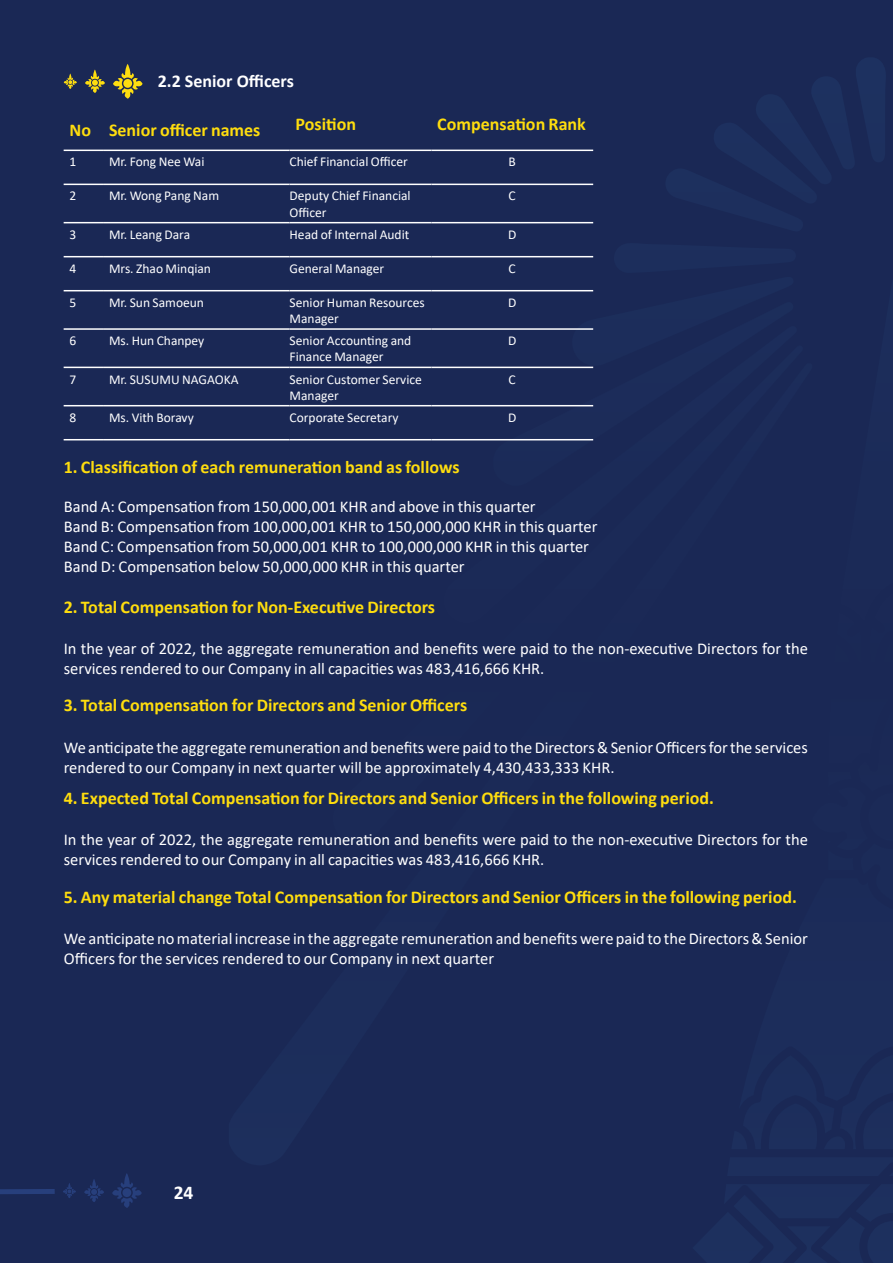
<style>
.page{position:relative;width:893px;height:1263px;background:#1a2855}
.page>*{position:absolute;margin:0;border:0;box-sizing:border-box;transform-origin:0 0}
.t1{font:700 19.5px "Calibri";color:#fff}
.t2{font:700 18px "Calibri";color:#fedd0e}
.t3{font:700 18px "Calibri";color:#fff}
.t4{font:16.5px/19.8px "Calibri";color:#fff}
.t5{font:13.5px/16.2px "Calibri";color:#fff}
</style>
<div class="page">
<svg style="left:112px;top:1173px;width:30px;height:35px"></svg>
<svg style="left:84px;top:1179px;width:20px;height:23px"></svg>
<svg style="left:0;top:1183px;width:76px;height:15px"></svg>
<svg style="left:493px;top:366px;width:101px;height:75px"></svg>
<svg style="left:572px;top:255px;width:22px;height:115px"></svg>
<svg style="left:812px;top:58px;width:73px;height:36px"></svg>
<svg style="left:113px;top:64px;width:30px;height:35px"></svg>
<svg style="left:85px;top:69px;width:20px;height:24px"></svg>
<svg style="left:64px;top:73px;width:13px;height:16px"></svg>
<hr style="left:64px;top:150px;width:39px;height:1px;background:#fff">
<hr style="left:103px;top:150px;width:187px;height:1px;background:#fff">
<hr style="left:290px;top:150px;width:141px;height:1px;background:#fff">
<hr style="left:431px;top:150px;width:162px;height:1px;background:#fff">
<hr style="left:64px;top:184px;width:39px;height:1px;background:#fff">
<hr style="left:103px;top:184px;width:187px;height:1px;background:#fff">
<hr style="left:290px;top:184px;width:141px;height:1px;background:#fff">
<hr style="left:431px;top:184px;width:162px;height:1px;background:#fff">
<hr style="left:64px;top:222px;width:39px;height:1px;background:#fff">
<hr style="left:103px;top:222px;width:187px;height:1px;background:#fff">
<hr style="left:290px;top:222px;width:141px;height:1px;background:#fff">
<hr style="left:431px;top:222px;width:162px;height:1px;background:#fff">
<hr style="left:64px;top:256px;width:39px;height:1px;background:#fff">
<hr style="left:103px;top:256px;width:187px;height:1px;background:#fff">
<hr style="left:290px;top:256px;width:141px;height:1px;background:#fff">
<hr style="left:431px;top:256px;width:162px;height:1px;background:#fff">
<hr style="left:64px;top:290px;width:39px;height:1px;background:#fff">
<hr style="left:103px;top:290px;width:187px;height:1px;background:#fff">
<hr style="left:290px;top:290px;width:141px;height:1px;background:#fff">
<hr style="left:431px;top:290px;width:162px;height:1px;background:#fff">
<hr style="left:64px;top:328px;width:39px;height:2px;background:#fff">
<hr style="left:103px;top:328px;width:187px;height:2px;background:#fff">
<hr style="left:290px;top:328px;width:141px;height:2px;background:#fff">
<hr style="left:431px;top:328px;width:162px;height:2px;background:#fff">
<hr style="left:64px;top:367px;width:39px;height:1px;background:#fff">
<hr style="left:103px;top:367px;width:187px;height:1px;background:#fff">
<hr style="left:290px;top:367px;width:141px;height:1px;background:#fff">
<hr style="left:431px;top:367px;width:162px;height:1px;background:#fff">
<hr style="left:64px;top:405px;width:39px;height:1px;background:#fff">
<hr style="left:103px;top:405px;width:187px;height:1px;background:#fff">
<hr style="left:290px;top:405px;width:141px;height:1px;background:#fff">
<hr style="left:431px;top:405px;width:162px;height:1px;background:#fff">
<hr style="left:64px;top:439px;width:39px;height:1px;background:#fff">
<hr style="left:103px;top:439px;width:187px;height:1px;background:#fff">
<hr style="left:290px;top:439px;width:141px;height:1px;background:#fff">
<hr style="left:431px;top:439px;width:162px;height:1px;background:#fff">
<p class="t3" style="left:158px;top:69px;width:138px">2.2 Senior Officers</p>
<p class="t2" style="left:70px;top:117px;width:192px">No Senior officer names</p>
<p class="t2" style="left:296px;top:111px;width:62px">Position</p>
<p class="t2" style="left:437px;top:111px;width:150px">Compensation Rank</p>
<p class="t5" style="left:70px;top:154px;width:8px">1</p>
<p class="t5" style="left:109px;top:154px;width:97px">Mr. Fong Nee Wai</p>
<p class="t5" style="left:290px;top:154px;width:120px">Chief Financial Officer</p>
<p class="t5" style="left:509px;top:154px;width:9px">B</p>
<p class="t5" style="left:70px;top:188px;width:8px">2</p>
<p class="t5" style="left:109px;top:188px;width:112px">Mr. Wong Pang Nam</p>
<p class="t5" style="left:290px;top:188px;width:123px">Deputy Chief Financial<br>Officer</p>
<p class="t5" style="left:509px;top:188px;width:9px">C</p>
<p class="t5" style="left:70px;top:226px;width:8px">3</p>
<p class="t5" style="left:109px;top:226px;width:83px">Mr. Leang Dara</p>
<p class="t5" style="left:290px;top:226px;width:121px">Head of Internal Audit</p>
<p class="t5" style="left:508px;top:226px;width:10px">D</p>
<p class="t5" style="left:70px;top:260px;width:8px">4</p>
<p class="t5" style="left:109px;top:260px;width:104px">Mrs. Zhao Minqian</p>
<p class="t5" style="left:290px;top:260px;width:96px">General Manager</p>
<p class="t5" style="left:509px;top:260px;width:9px">C</p>
<p class="t5" style="left:70px;top:294px;width:8px">5</p>
<p class="t5" style="left:109px;top:294px;width:97px">Mr. Sun Samoeun</p>
<p class="t5" style="left:290px;top:294px;width:137px">Senior Human Resources<br>Manager</p>
<p class="t5" style="left:508px;top:294px;width:10px">D</p>
<p class="t5" style="left:70px;top:332px;width:8px">6</p>
<p class="t5" style="left:109px;top:332px;width:97px">Ms. Hun Chanpey</p>
<p class="t5" style="left:290px;top:332px;width:123px">Senior Accounting and<br>Finance Manager</p>
<p class="t5" style="left:508px;top:332px;width:10px">D</p>
<p class="t5" style="left:70px;top:371px;width:8px">7</p>
<p class="t5" style="left:109px;top:371px;width:131px">Mr. SUSUMU NAGAOKA</p>
<p class="t5" style="left:290px;top:371px;width:134px">Senior Customer Service<br>Manager</p>
<p class="t5" style="left:509px;top:371px;width:9px">C</p>
<p class="t5" style="left:70px;top:409px;width:8px">8</p>
<p class="t5" style="left:109px;top:409px;width:86px">Ms. Vith Boravy</p>
<p class="t5" style="left:290px;top:409px;width:111px">Corporate Secretary</p>
<p class="t5" style="left:508px;top:409px;width:10px">D</p>
<p class="t2" style="left:64px;top:454px;width:397px">1. Classification of each remuneration band as follows</p>
<p class="t4" style="left:64px;top:497px;width:535px">Band A: Compensation from 150,000,001 KHR and above in this quarter<br>Band B: Compensation from 100,000,001 KHR to 150,000,000 KHR in this quarter Band C: Compensation from 50,000,001 KHR to 100,000,000 KHR in this quarter Band D: Compensation below 50,000,000 KHR in this quarter</p>
<p class="t2" style="left:64px;top:594px;width:373px">2. Total Compensation for Non-Executive Directors</p>
<p class="t4" style="left:64px;top:638px;width:746px">In the year of 2022, the aggregate remuneration and benefits were paid to the non-executive Directors for the services rendered to our Company in all capacities was 483,416,666 KHR.</p>
<p class="t2" style="left:64px;top:693px;width:405px">3. Total Compensation for Directors and Senior Officers</p>
<p class="t4" style="left:64px;top:737px;width:746px">We anticipate the aggregate remuneration and benefits were paid to the Directors &amp; Senior Officers for the services rendered to our Company in next quarter will be approximately 4,430,433,333 KHR.</p>
<p class="t2" style="left:64px;top:785px;width:652px">4. Expected Total Compensation for Directors and Senior Officers in the following period.</p>
<p class="t4" style="left:64px;top:830px;width:746px">In the year of 2022, the aggregate remuneration and benefits were paid to the non-executive Directors for the services rendered to our Company in all capacities was 483,416,666 KHR.</p>
<p class="t2" style="left:64px;top:884px;width:735px">5. Any material change Total Compensation for Directors and Senior Officers in the following period.</p>
<p class="t4" style="left:64px;top:928px;width:746px">We anticipate no material increase in the aggregate remuneration and benefits were paid to the Directors &amp; Senior<br>Officers for the services rendered to our Company in next quarter</p>
<p class="t1" style="left:174px;top:1179px;width:21px">24</p>
</div>
